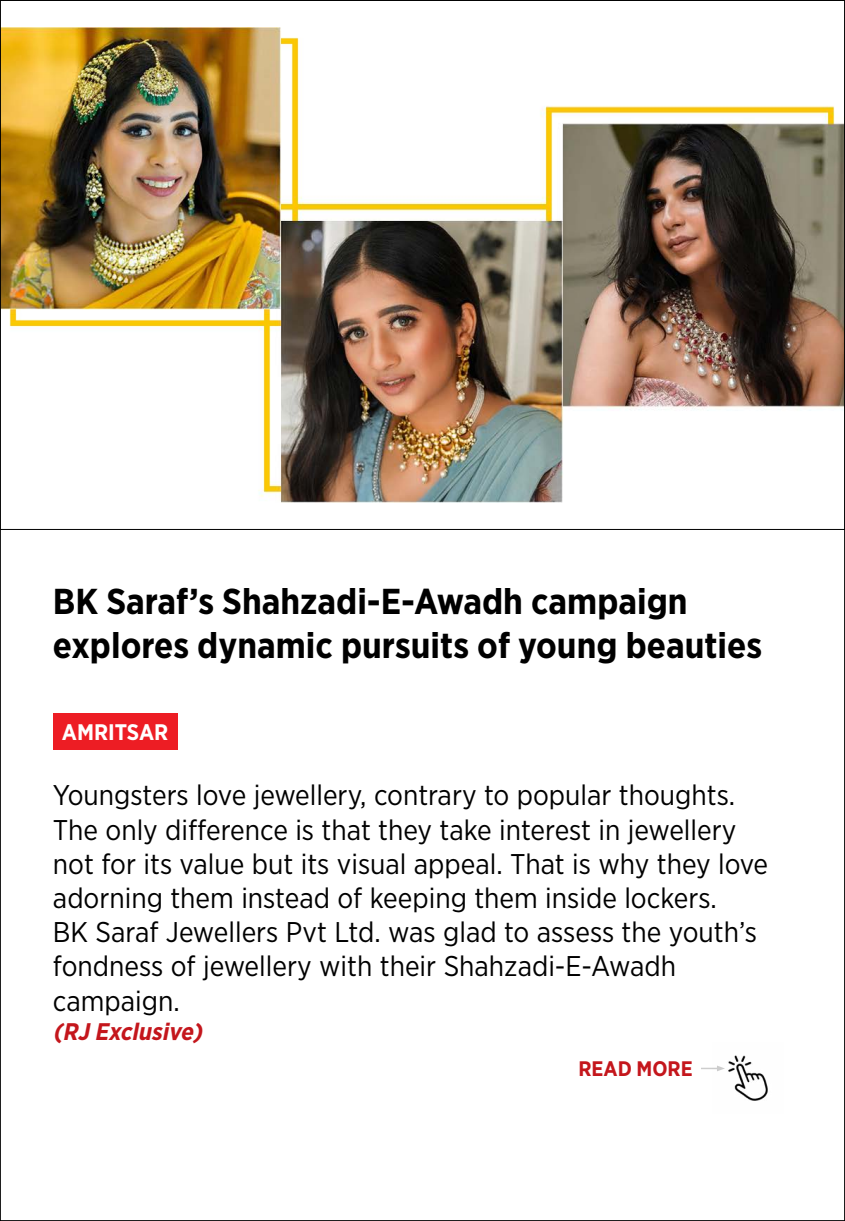
<style>
.page{position:relative;width:845px;height:1221px;background:#fff}
.page>*{position:absolute;margin:0;border:0;box-sizing:border-box;transform-origin:0 0}
.t1{font:700 36px/43.2px "Gotham Narrow";color:#000}
.t2{font:28.5px/34.2px "Gotham Narrow";color:#000}
.t3{font:italic 700 24px "Gotham Narrow";color:#c4161c}
.t4{font:700 22.5px "Gotham Narrow";color:#fff}
.t5{font:700 21px "Gotham Narrow";color:#c4161c}
</style>
<div class="page">
<img style="left:2px;top:27px;width:840px;height:475px">
<img style="left:724px;top:1055px;width:44px;height:46px">
<svg style="left:701px;top:1065px;width:23px;height:6px"></svg>
<div style="left:53px;top:713px;width:125px;height:36px;background:#ed1d24"></div>
<p class="t1" style="left:53px;top:580px;width:710px">BK Saraf’s Shahzadi-E-Awadh campaign explores dynamic pursuits of young beauties</p>
<p class="t4" style="left:62px;top:717px;width:108px">AMRITSAR</p>
<p class="t2" style="left:53px;top:777px;width:716px">Youngsters love jewellery, contrary to popular thoughts.<br>The only difference is that they take interest in jewellery not for its value but its visual appeal. That is why they love adorning them instead of keeping them inside lockers.<br>BK Saraf Jewellers Pvt Ltd. was glad to assess the youth’s fondness of jewellery with their Shahzadi-E-Awadh campaign.</p>
<p class="t3" style="left:53px;top:1015px;width:156px">(RJ Exclusive)</p>
<p class="t5" style="left:578px;top:1055px;width:116px">READ MORE</p>
</div>
